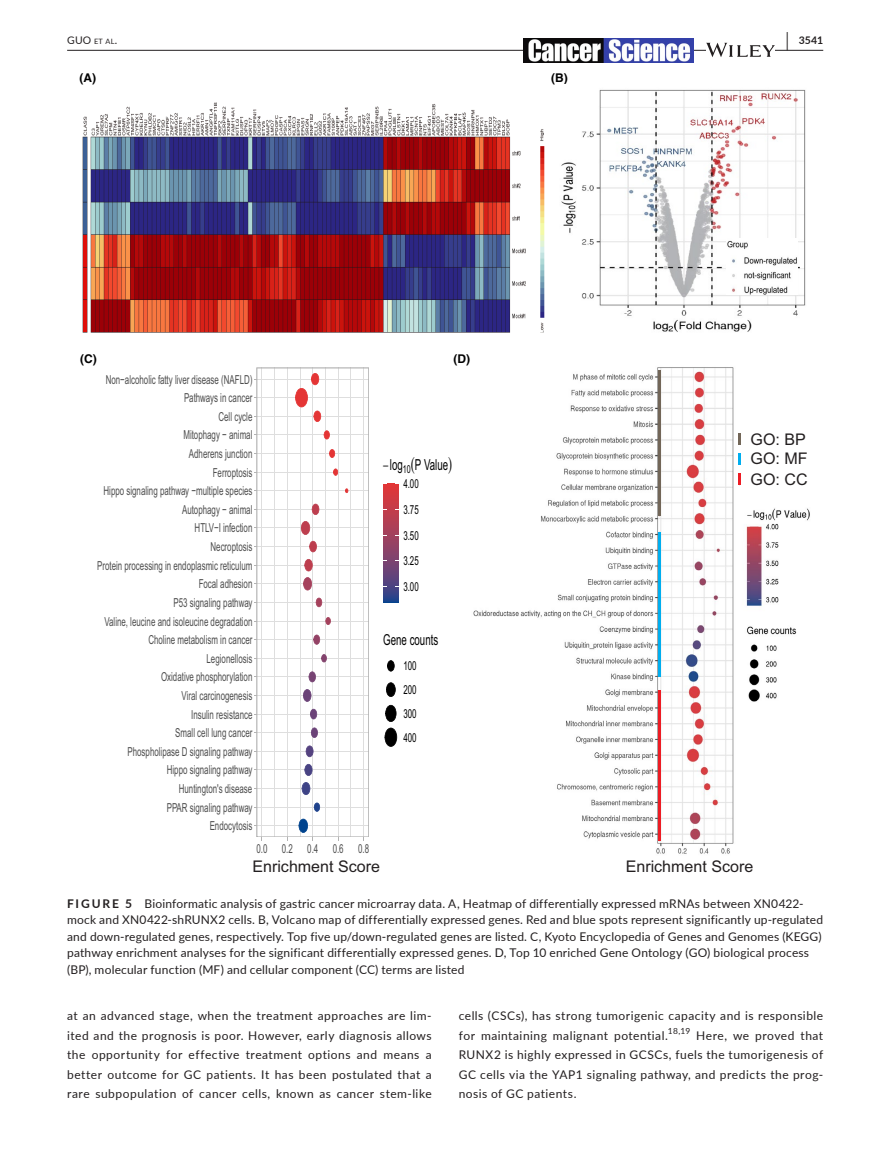
<style>
.page{position:relative;width:893px;height:1174px;background:#fff}
.page>*{position:absolute;margin:0;border:0;box-sizing:border-box;transform-origin:0 0}
.t1{font:700 19.5px "Lato";color:#231f20;scale:.48 1}
.t2{font:16.05px/20.2px "Arial";color:#231f20;text-align:justify}
.t3{font:15.15px "Arial";color:#000;scale:.64 1}
.t4{font:12.45px "Arial";color:#4d4d4d;scale:.64 1}
.t5{font:12.45px/23.7px "Arial";color:#000;text-align:justify;scale:.64 1}
.t6{font:12px/19.5px "Lato";letter-spacing:.015em;color:#231f20;text-align:justify}
.t7{font:700 12px "Helvetica";color:#000}
.t8{font:10.5px "Lato";color:#231f20}
.t9{font:700 10.5px "Lato";color:#231f20}
.s1{font-size:7.35px}
.s2{font-weight:700}
</style>
<div class="page">
<hr style="left:67px;top:50px;width:756px;height:1px;background:#231f20">
<img style="left:524px;top:38px;width:170px;height:24px">
<svg style="left:706px;top:43px;width:69px;height:14px"></svg>
<svg style="left:257px;top:368px;width:112px;height:469px"></svg>
<svg style="left:299px;top:818px;width:14px;height:22px"></svg>
<img style="left:383px;top:483px;width:15px;height:119px">
<svg style="left:387px;top:660px;width:8px;height:11px"></svg>
<svg style="left:386px;top:682px;width:10px;height:15px"></svg>
<svg style="left:385px;top:705px;width:12px;height:42px"></svg>
<img style="left:82px;top:102px;width:463px;height:231px">
<img style="left:473px;top:367px;width:337px;height:487px">
<hr style="left:658px;top:690px;width:3px;height:151px;background:#ed1c24">
<hr style="left:658px;top:532px;width:3px;height:144px;background:#00aeef">
<hr style="left:658px;top:370px;width:3px;height:146px;background:#726658">
<svg style="left:738px;top:433px;width:3px;height:11px"></svg>
<svg style="left:738px;top:453px;width:3px;height:11px"></svg>
<svg style="left:738px;top:474px;width:3px;height:11px"></svg>
<img style="left:561px;top:89px;width:245px;height:243px">
<img style="left:726px;top:239px;width:71px;height:56px">
<h1 class="t1" style="left:786px;top:25px;width:7px">|</h1>
<p class="t8" style="left:67px;top:33px;width:52px">GUO <span class="s1">et al</span>.</p>
<p class="t9" style="left:799px;top:33px;width:26px">3541</p>
<p class="t7" style="left:80px;top:70px;width:18px">(A)</p>
<p class="t7" style="left:551px;top:70px;width:18px">(B)</p>
<p class="t7" style="left:80px;top:351px;width:18px">(C)</p>
<p class="t7" style="left:454px;top:351px;width:18px">(D)</p>
<p class="t4" style="left:106px;top:371px;width:231px">Non−alcoholic fatty liver disease (NAFLD)</p>
<p class="t4" style="left:184px;top:389px;width:108px">Pathways in cancer</p>
<p class="t4" style="left:218px;top:408px;width:55px">Cell cycle</p>
<p class="t4" style="left:183px;top:426px;width:109px">Mitophagy − animal</p>
<p class="t4" style="left:189px;top:445px;width:101px">Adherens junction</p>
<p class="t4" style="left:213px;top:464px;width:63px">Ferroptosis</p>
<p class="t4" style="left:104px;top:482px;width:234px">Hippo signaling pathway −multiple species</p>
<p class="t4" style="left:182px;top:501px;width:111px">Autophagy − animal</p>
<p class="t4" style="left:195px;top:519px;width:92px">HTLV−I infection</p>
<p class="t4" style="left:211px;top:538px;width:67px">Necroptosis</p>
<p class="t4" style="left:97px;top:557px;width:244px">Protein processing in endoplasmic reticulum</p>
<p class="t4" style="left:199px;top:575px;width:85px">Focal adhesion</p>
<p class="t4" style="left:173px;top:594px;width:125px">P53 signaling pathway</p>
<p class="t4" style="left:104px;top:612px;width:233px">Valine, leucine and isoleucine degradation</p>
<p class="t4" style="left:148px;top:631px;width:164px">Choline metabolism in cancer</p>
<p class="t4" style="left:207px;top:650px;width:73px">Legionellosis</p>
<p class="t4" style="left:161px;top:668px;width:144px">Oxidative phosphorylation</p>
<p class="t4" style="left:181px;top:687px;width:112px">Viral carcinogenesis</p>
<p class="t4" style="left:191px;top:705px;width:97px">Insulin resistance</p>
<p class="t4" style="left:175px;top:724px;width:122px">Small cell lung cancer</p>
<p class="t4" style="left:127px;top:743px;width:197px">Phospholipase D signaling pathway</p>
<p class="t4" style="left:167px;top:761px;width:135px">Hippo signaling pathway</p>
<p class="t4" style="left:179px;top:780px;width:116px">Huntington's disease</p>
<p class="t4" style="left:167px;top:798px;width:135px">PPAR signaling pathway</p>
<p class="t4" style="left:210px;top:817px;width:68px">Endocytosis</p>
<p class="t3" style="left:383px;top:454px;width:103px">− log<sub>10</sub> P Value</p>
<p class="t5" style="left:403px;top:471px;width:26px">4.00</p>
<p class="t5" style="left:403px;top:497px;width:26px">3.75</p>
<p class="t5" style="left:403px;top:523px;width:26px">3.50</p>
<p class="t5" style="left:403px;top:549px;width:26px">3.25</p>
<p class="t5" style="left:403px;top:575px;width:26px">3.00</p>
<p class="t3" style="left:383px;top:629px;width:87px">Gene counts</p>
<p class="t5" style="left:403px;top:654px;width:22px">100<br>200<br>300<br>400</p>
<h2 class="t2" style="left:751px;top:429px;width:59px">GO: BP GO: MF GO: CC</h2>
<p class="t4" style="left:256px;top:839px;width:178px">0.0 0.2 0.4 0.6 0.8</p>
<p class="t3" style="left:288px;top:854px;width:78px">Gene Ratio</p>
<h2 class="t2" style="left:252px;top:856px;width:129px">Enrichment Score</h2>
<h2 class="t2" style="left:626px;top:856px;width:129px">Enrichment Score</h2>
<p class="t6" style="left:67px;top:894px;width:757px;line-height:16.5px;text-align:left"><span class="s2">FIGURE 5</span> Bioinformatic analysis of gastric cancer microarray data. A, Heatmap of differentially expressed mRNAs between XN0422- mock and XN0422-shRUNX2 cells. B, Volcano map of differentially expressed genes. Red and blue spots represent significantly up-regulated and down-regulated genes, respectively. Top five up/down-regulated genes are listed. C, Kyoto Encyclopedia of Genes and Genomes (KEGG) pathway enrichment analyses for the significant differentially expressed genes. D, Top 10 enriched Gene Ontology (GO) biological process (BP), molecular function (MF) and cellular component (CC) terms are listed</p>
<p class="t6" style="left:67px;top:1005px;width:366px">at an advanced stage, when the treatment approaches are lim&shy;ited and the prognosis is poor. However, early diagnosis allows the opportunity for effective treatment options and means a better outcome for GC patients. It has been postulated that a rare subpopulation of cancer cells, known as cancer stem-like</p>
<p class="t6" style="left:459px;top:1005px;width:366px">cells (CSCs), has strong tumorigenic capacity and is responsible for maintaining malignant potential.<sup>18,19</sup> Here, we proved that RUNX2 is highly expressed in GCSCs, fuels the tumorigenesis of GC cells via the YAP1 signaling pathway, and predicts the prog&shy;nosis of GC patients.</p>
</div>
